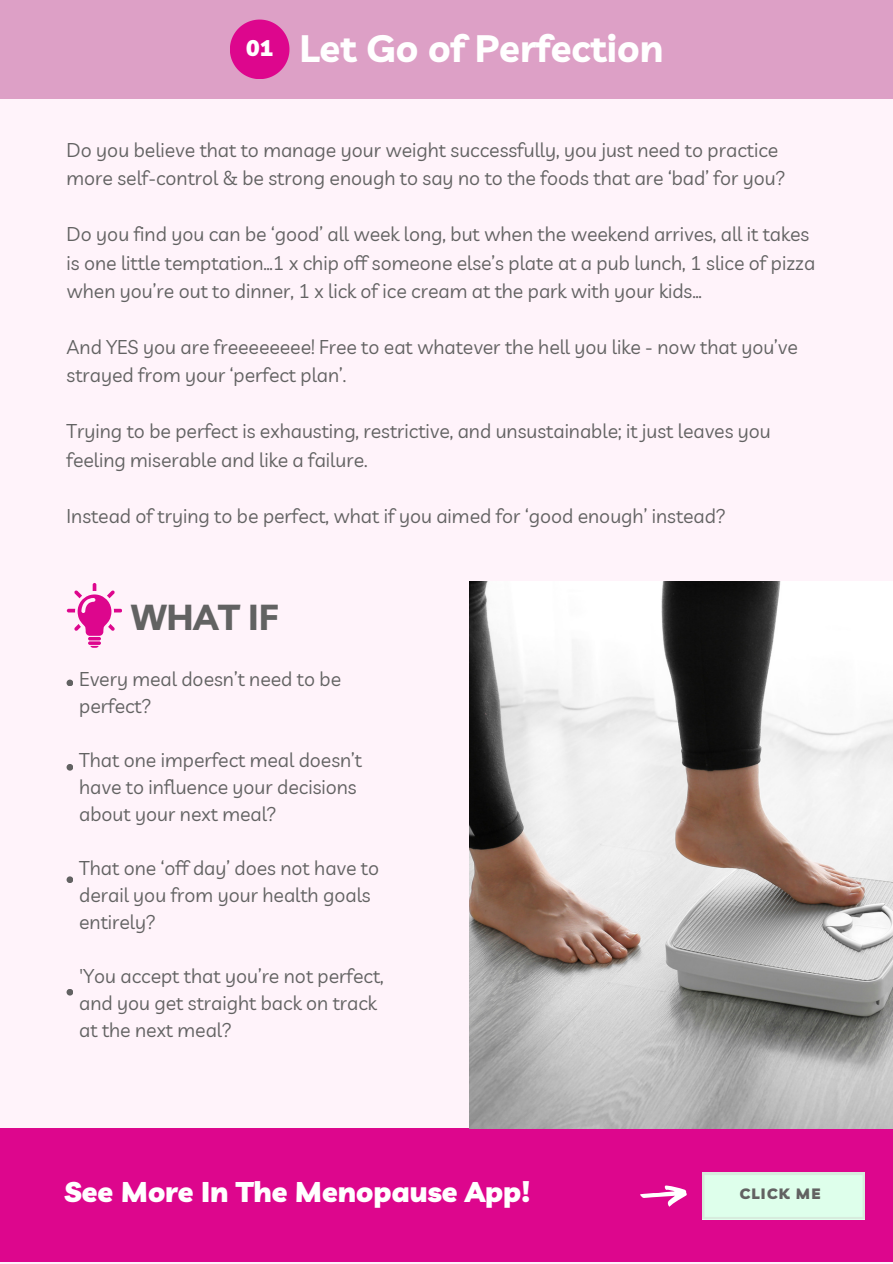
<style>
.page{position:relative;width:893px;height:1264px;background:#fff}
.page>*{position:absolute;margin:0;border:0;box-sizing:border-box;transform-origin:0 0}
.t1{font:700 38.1px "Livvic";color:#fff}
.t2{font:700 36px "Livvic";letter-spacing:-.005em;color:#626262}
.t3{font:900 28.5px "Livvic";color:#fff}
.t4{font:900 22.65px "Livvic";color:#fff}
.t5{font:19.5px/27px "Livvic";color:#626262}
.t6{font:900 15px "Livvic";letter-spacing:.085em;color:#626262}
</style>
<div class="page">
<div style="left:0;top:0;width:892px;height:1263px;background:#fff3fa"></div>
<div style="left:0;top:0;width:892px;height:99px;background:#dda0c6"></div>
<div style="left:0;top:1128px;width:892px;height:134px;background:#dd068d"></div>
<svg style="left:230px;top:20px;width:59px;height:59px"></svg>
<svg style="left:67px;top:679px;width:6px;height:7px"></svg>
<svg style="left:67px;top:764px;width:6px;height:6px"></svg>
<svg style="left:67px;top:876px;width:6px;height:7px"></svg>
<svg style="left:67px;top:989px;width:6px;height:6px"></svg>
<svg style="left:88px;top:641px;width:13px;height:4px"></svg>
<svg style="left:67px;top:583px;width:55px;height:57px"></svg>
<svg style="left:640px;top:1185px;width:46px;height:21px"></svg>
<div style="left:702px;top:1172px;width:162px;height:47px;background:#deffeb"></div>
<div style="left:699px;top:1170px;width:168px;height:51px;border:5px solid #d7ecdd"></div>
<img style="left:469px;top:581px;width:423px;height:547px">
<p class="t4" style="left:246px;top:33px;width:28px">01</p>
<p class="t1" style="left:299px;top:24px;width:366px">Let Go of Perfection</p>
<p class="t5" style="left:67px;top:136px;width:720px;line-height:28.2px">Do you believe that to manage your weight successfully, you just need to practice more self-control &amp; be strong enough to say no to the foods that are ‘bad’ for you?</p>
<p class="t5" style="left:67px;top:220px;width:750px;line-height:28.2px">Do you find you can be ‘good’ all week long, but when the weekend arrives, all it takes is one little temptation…1 x chip off someone else’s plate at a pub lunch, 1 slice of pizza when you’re out to dinner, 1 x lick of ice cream at the park with your kids…</p>
<p class="t5" style="left:67px;top:332px;width:732px;line-height:28.2px">And YES you are freeeeeeee! Free to eat whatever the hell you like - now that you’ve strayed from your ‘perfect plan’.</p>
<p class="t5" style="left:67px;top:417px;width:705px;line-height:28.2px">Trying to be perfect is exhausting, restrictive, and unsustainable; it just leaves you feeling miserable and like a failure.</p>
<p class="t5" style="left:67px;top:502px;width:661px">Instead of trying to be perfect, what if you aimed for ‘good enough’ instead?</p>
<p class="t2" style="left:130px;top:594px;width:149px">WHAT IF</p>
<p class="t5" style="left:79px;top:665px;width:263px">Every meal doesn’t need to be perfect?</p>
<p class="t5" style="left:79px;top:746px;width:284px">That one imperfect meal doesn’t have to influence your decisions about your next meal?</p>
<p class="t5" style="left:79px;top:854px;width:301px">That one ‘off day’ does not have to derail you from your health goals entirely?</p>
<p class="t5" style="left:79px;top:962px;width:306px">'You accept that you’re not perfect, and you get straight back on track at the next meal?</p>
<p class="t3" style="left:64px;top:1173px;width:467px">See More In The Menopause App!</p>
<p class="t6" style="left:739px;top:1183px;width:82px">CLICK ME</p>
</div>
